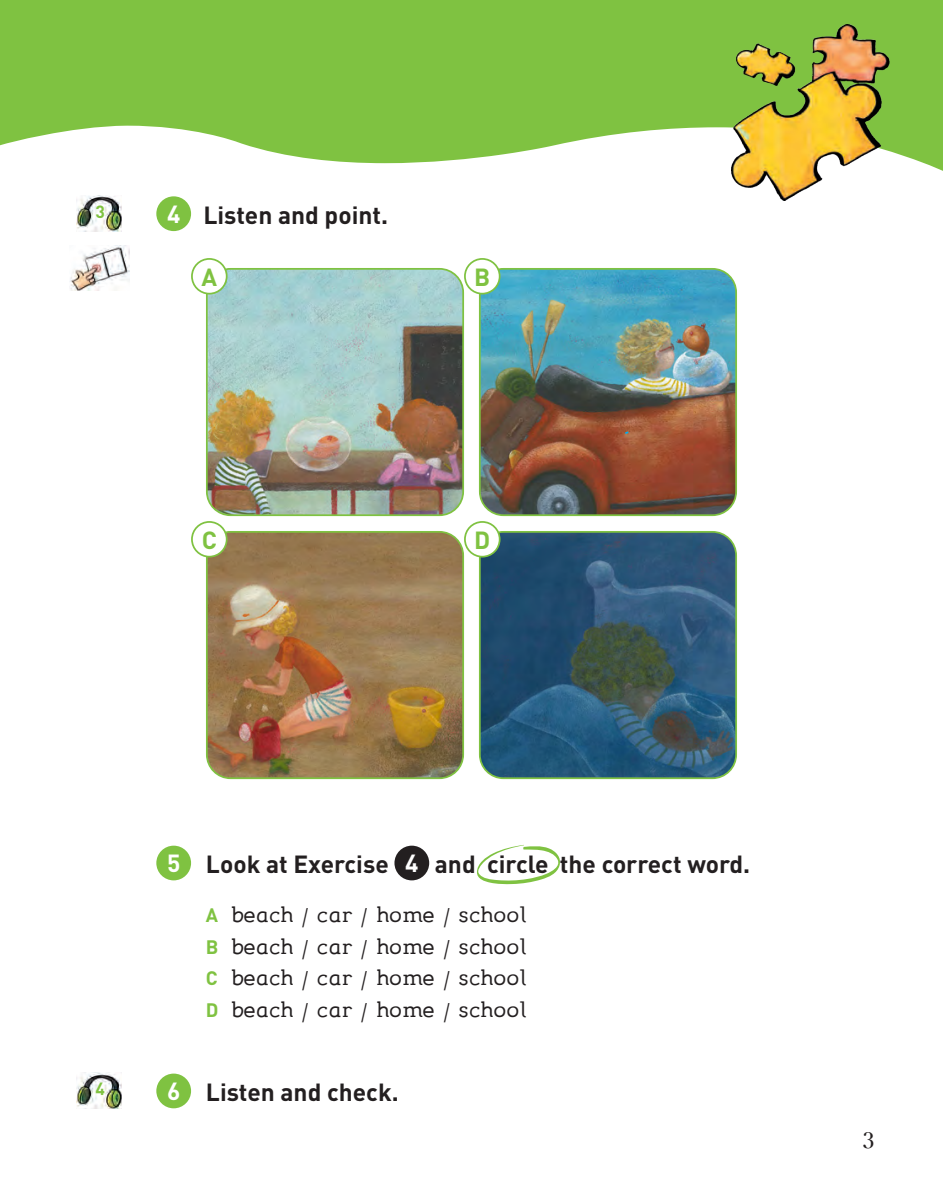
<style>
.page{position:relative;width:943px;height:1191px;background:#fff}
.page>*{position:absolute;margin:0;border:0;box-sizing:border-box;transform-origin:0 0}
.Normale{font:26.25px "leggimi";letter-spacing:-.01em;color:#231f20}
.Normale-2{font:700 24.5px "DINOT";color:#231f20}
.Normale-3{font:700 24.5px "DINOT";color:#fff}
.Normale-4{font:700 24.5px "DINOT";color:#7fc241}
.t1{font:22.75px "Emilia";color:#231f20}
.Normale-5{font:700 17.5px "DINOT";color:#7fc241}
.s1{font-family:"DINOT";font-weight:700;font-size:19.25px;color:#7fc241}
</style>
<div class="page">
<svg style="left:0;top:0;width:943px;height:171px;fill:#7fc241"></svg>
<img style="left:731px;top:24px;width:159px;height:177px">
<img style="left:77px;top:196px;width:45px;height:35px">
<div style="left:156px;top:196px;width:35px;height:35px;background:#7fc241;border-radius:50%"></div>
<img style="left:70px;top:246px;width:59px;height:44px">
<img style="left:209px;top:271px;width:253px;height:243px">
<div style="left:206px;top:268px;width:258px;height:248px;border:2px solid #7fc241;border-radius:24px"></div>
<img style="left:209px;top:534px;width:253px;height:243px">
<div style="left:206px;top:531px;width:258px;height:248px;border:2px solid #7fc241;border-radius:24px"></div>
<img style="left:481px;top:271px;width:253px;height:243px">
<div style="left:479px;top:268px;width:258px;height:248px;border:2px solid #7fc241;border-radius:24px"></div>
<img style="left:481px;top:534px;width:253px;height:243px">
<div style="left:479px;top:531px;width:258px;height:248px;border:2px solid #7fc241;border-radius:24px"></div>
<div style="left:192px;top:259px;width:35px;height:35px;background:#fff;border-radius:50%"></div>
<div style="left:191px;top:258px;width:36px;height:36px;border:2px solid #7fc241;border-radius:50%"></div>
<div style="left:192px;top:522px;width:35px;height:34px;background:#fff;border-radius:50%"></div>
<div style="left:191px;top:521px;width:36px;height:36px;border:2px solid #7fc241;border-radius:50%"></div>
<div style="left:465px;top:259px;width:34px;height:35px;background:#fff;border-radius:50%"></div>
<div style="left:464px;top:258px;width:36px;height:36px;border:2px solid #7fc241;border-radius:50%"></div>
<div style="left:465px;top:522px;width:34px;height:34px;background:#fff;border-radius:50%"></div>
<div style="left:464px;top:521px;width:36px;height:36px;border:2px solid #7fc241;border-radius:50%"></div>
<svg style="left:623px;top:430px;width:7px;height:5px"></svg>
<svg style="left:477px;top:845px;width:83px;height:39px"></svg>
<div style="left:156px;top:845px;width:35px;height:35px;background:#7fc241;border-radius:50%"></div>
<div style="left:394px;top:845px;width:35px;height:35px;background:#231f20;border-radius:50%"></div>
<img style="left:77px;top:1072px;width:45px;height:36px">
<div style="left:156px;top:1073px;width:35px;height:35px;background:#7fc241;border-radius:50%"></div>
<p class="Normale-5" style="left:95px;top:199px;width:11px">3</p>
<p class="Normale-3" style="left:167px;top:197px;width:15px">4</p>
<p class="Normale-2" style="left:203px;top:199px;width:186px">Listen and point.</p>
<p class="Normale-4" style="left:201px;top:260px;width:17px">A</p>
<p class="Normale-4" style="left:474px;top:260px;width:18px">B</p>
<p class="Normale-4" style="left:202px;top:523px;width:17px">C</p>
<p class="Normale-4" style="left:474px;top:523px;width:18px">D</p>
<p class="Normale-3" style="left:167px;top:847px;width:15px">5</p>
<p class="Normale-2" style="left:206px;top:848px;width:184px">Look at Exercise</p>
<p class="Normale-3" style="left:405px;top:847px;width:15px">4</p>
<p class="Normale-2" style="left:435px;top:848px;width:317px">and circle the correct word.</p>
<p class="Normale" style="left:206px;top:901px;width:323px"><span class="s1">A</span> beach / car / home / school</p>
<p class="Normale" style="left:206px;top:932px;width:323px"><span class="s1">B</span> beach / car / home / school</p>
<p class="Normale" style="left:206px;top:964px;width:323px"><span class="s1">C</span> beach / car / home / school</p>
<p class="Normale" style="left:206px;top:995px;width:323px"><span class="s1">D</span> beach / car / home / school</p>
<p class="Normale-5" style="left:95px;top:1076px;width:11px">4</p>
<p class="Normale-3" style="left:167px;top:1074px;width:15px">6</p>
<p class="Normale-2" style="left:206px;top:1075px;width:194px">Listen and check.</p>
<p class="t1" style="left:861px;top:1127px;width:13px">3</p>
</div>
